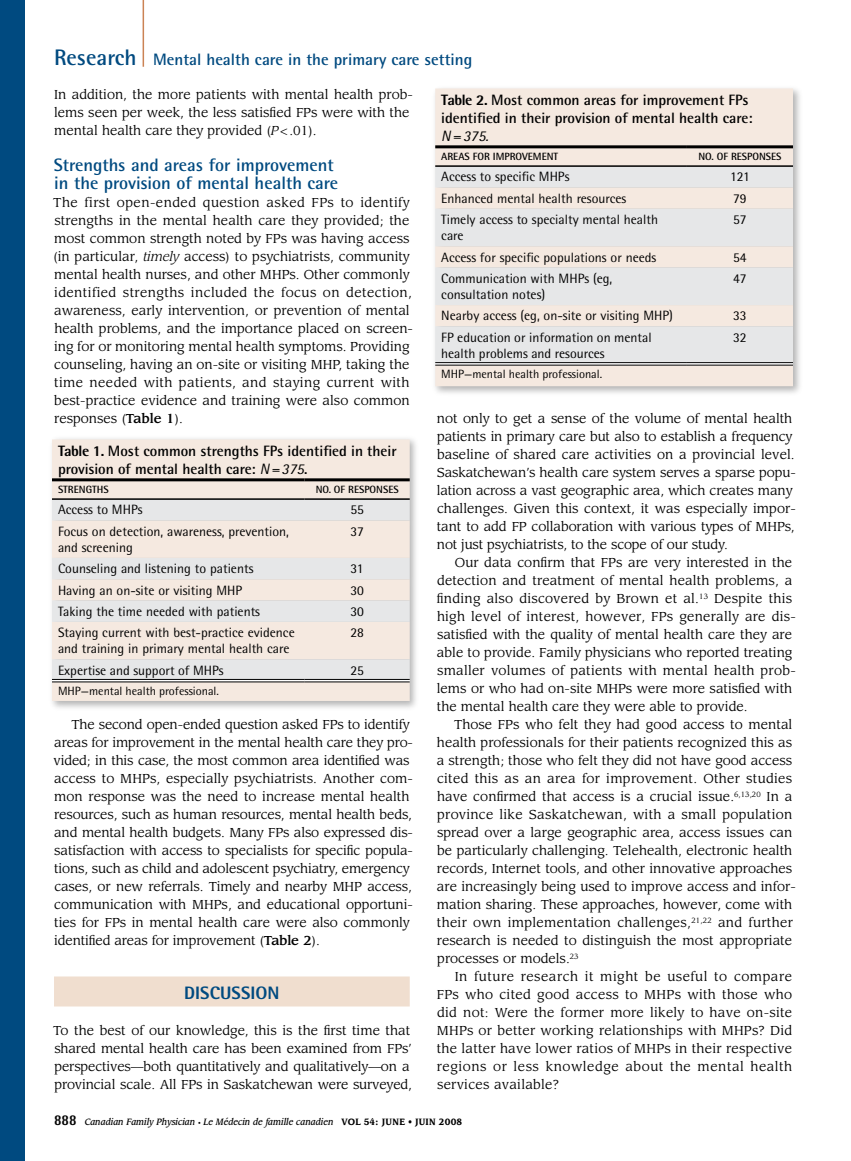
<style>
.page{position:relative;width:851px;height:1161px;background:#fff}
.page>*{position:absolute;margin:0;border:0;box-sizing:border-box;transform-origin:0 0}
.t1{font:700 18px/18px "Rotis Semi Sans Std";color:#004a80}
.t2{font:800 18px "Rotis Semi Sans Std";color:#004a80}
.t3{font:700 16.5px "Rotis Semi Sans Std";color:#004a80}
.t4{font:700 15px/18px "Rotis Semi Sans Std";color:#000}
.t5{font:italic 15px "Rotis Semi Sans Std";color:#000}
.t6{font:13.5px/16.2px "Rotis Semi Sans Std";color:#000}
.t7{font:12.75px/18px "Leawood Std";color:#000}
.t8{font:12px "Rotis Semi Sans Std";color:#000}
.t9{font:700 10.5px "Rotis Semi Sans Std";color:#000}
.t10{font:italic 500 9px "Leawood Std";color:#000;scale:.9 1}
.s1{font-size:22.5px}
.s2{font-style:italic}
.s3{font-weight:500}
.s4{font-weight:800}
.s5{font-weight:400;font-style:italic}
.s6{font-family:"Rotis Semi Sans Std";font-weight:800;font-style:normal;font-size:15px}
.s7{font-style:normal;font-size:6px}
.s8{font-weight:700;font-style:normal}
</style>
<div class="page">
<div style="left:0;top:0;width:24px;height:1161px;background:#004a80"></div>
<hr style="left:142px;top:0;width:2px;height:67px;background:#cb8354">
<div style="left:54px;top:976px;width:356px;height:30px;background:#f0decf"></div>
<div style="left:430px;top:84px;width:374px;height:313px;background:#000;opacity:.3"></div>
<div style="left:435px;top:88px;width:358px;height:298px;background:#f5e9e0"></div>
<svg style="left:435px;top:167px;width:358px;height:195px;fill:#e6e7e8"></svg>
<hr style="left:435px;top:362px;width:252px;height:3px;background:#fff">
<hr style="left:687px;top:362px;width:106px;height:3px;background:#fff">
<hr style="left:435px;top:145px;width:252px;height:3px;background:#000">
<hr style="left:687px;top:145px;width:106px;height:3px;background:#000">
<hr style="left:435px;top:165px;width:252px;height:2px;background:#000">
<hr style="left:687px;top:165px;width:106px;height:2px;background:#000">
<hr style="left:435px;top:362px;width:252px;height:1px;background:#000">
<hr style="left:435px;top:365px;width:252px;height:1px;background:#000">
<hr style="left:687px;top:362px;width:106px;height:1px;background:#000">
<hr style="left:687px;top:365px;width:106px;height:1px;background:#000">
<div style="left:47px;top:435px;width:374px;height:277px;background:#000;opacity:.3"></div>
<div style="left:52px;top:440px;width:358px;height:261px;background:#f5e9e0"></div>
<svg style="left:52px;top:500px;width:358px;height:179px;fill:#f5e9e0"></svg>
<hr style="left:52px;top:679px;width:252px;height:3px;background:#fff">
<hr style="left:304px;top:679px;width:106px;height:3px;background:#fff">
<hr style="left:52px;top:478px;width:252px;height:3px;background:#000">
<hr style="left:304px;top:478px;width:106px;height:3px;background:#000">
<hr style="left:52px;top:498px;width:252px;height:2px;background:#000">
<hr style="left:304px;top:498px;width:106px;height:2px;background:#000">
<hr style="left:52px;top:679px;width:252px;height:1px;background:#000">
<hr style="left:52px;top:682px;width:252px;height:1px;background:#000">
<hr style="left:304px;top:679px;width:105px;height:1px;background:#000">
<hr style="left:304px;top:682px;width:105px;height:1px;background:#000">
<p class="t3" style="left:54px;top:49px;width:420px"><span class="s1">Research</span> Mental health care in the primary care setting</p>
<p class="t7" style="left:54px;top:86px;width:360px">In addition, the more patients with mental health prob&shy;lems seen per week, the less satisfied FPs were with the mental health care they provided (<span class="s2">P</span>&lt;.01).</p>
<h1 class="t1" style="left:54px;top:156px;width:286px">Strengths and areas for improvement in the provision of mental health care</h1>
<p class="t7" style="left:53px;top:194px;width:361px">The first open-ended question asked FPs to identify strengths in the mental health care they provided; the most common strength noted by FPs was having access (in particular, <span class="s2">timely</span> access) to psychiatrists, community mental health nurses, and other MHPs. Other commonly identified strengths included the focus on detection, awareness, early intervention, or prevention of mental health problems, and the importance placed on screen&shy;ing for or monitoring mental health symptoms. Providing counseling, having an on-site or visiting MHP, taking the time needed with patients, and staying current with best-practice evidence and training were also common responses (<span class="s3">Table 1</span>).</p>
<p class="t4" style="left:441px;top:91px;width:313px"><span class="s4">TABLE 2.</span> Most common areas for improvement FPs identified in their provision of mental health care:</p>
<p class="t5" style="left:441px;top:127px;width:49px">N=375.</p>
<p class="t9" style="left:441px;top:150px;width:7px">areas</p>
<p class="t9" style="left:473px;top:150px;width:27px">for impr</p>
<p class="t9" style="left:515px;top:150px;width:44px">oveme nt</p>
<p class="t9" style="left:698px;top:150px;width:39px">No. of resp</p>
<p class="t9" style="left:752px;top:150px;width:20px">onses</p>
<p class="t6" style="left:441px;top:169px;width:130px">Access to specific MHPs</p>
<p class="t6" style="left:730px;top:169px;width:21px">121</p>
<p class="t6" style="left:441px;top:190px;width:186px">Enhanced mental health resources</p>
<p class="t6" style="left:733px;top:190px;width:15px">79</p>
<p class="t6" style="left:441px;top:211px;width:218px">Timely access to specialty mental health care</p>
<p class="t6" style="left:733px;top:211px;width:15px">57</p>
<p class="t6" style="left:441px;top:249px;width:217px">Access for specific populations or needs</p>
<p class="t6" style="left:733px;top:249px;width:15px">54</p>
<p class="t6" style="left:441px;top:270px;width:173px">Communication with MHPs (eg, consultation notes)</p>
<p class="t6" style="left:733px;top:270px;width:15px">47</p>
<p class="t6" style="left:441px;top:308px;width:233px">Nearby access (eg, on-site or visiting MHP)</p>
<p class="t6" style="left:733px;top:308px;width:15px">33</p>
<p class="t6" style="left:441px;top:329px;width:212px">FP education or information on mental health problems and resources</p>
<p class="t6" style="left:733px;top:329px;width:15px">32</p>
<p class="t8" style="left:441px;top:367px;width:162px">MHP—mental health professional.</p>
<p class="t7" style="left:437px;top:410px;width:360px">not only to get a sense of the volume of mental health patients in primary care but also to establish a frequency baseline of shared care activities on a provincial level.<br>Saskatchewan’s health care system serves a sparse popu&shy;lation across a vast geographic area, which creates many challenges. Given this context, it was especially impor&shy;tant to add FP collaboration with various types of MHPs, not just psychiatrists, to the scope of our study.</p>
<p class="t7" style="left:437px;top:554px;width:360px;text-indent:18px">Our data confirm that FPs are very interested in the detection and treatment of mental health problems, a finding also discovered by Brown et al.<sup>13</sup> Despite this high level of interest, however, FPs generally are dis&shy;satisfied with the quality of mental health care they are able to provide. Family physicians who reported treating smaller volumes of patients with mental health prob&shy;lems or who had on-site MHPs were more satisfied with the mental health care they were able to provide.</p>
<p class="t7" style="left:437px;top:716px;width:360px;text-indent:17px">Those FPs who felt they had good access to mental health professionals for their patients recognized this as a strength; those who felt they did not have good access cited this as an area for improvement. Other studies have confirmed that access is a crucial issue.<sup>6,13,20</sup> In a province like Saskatchewan, with a small population spread over a large geographic area, access issues can be particularly challenging. Telehealth, electronic health records, Internet tools, and other innovative approaches are increasingly being used to improve access and infor&shy;mation sharing. These approaches, however, come with their own implementation challenges,<sup>21,22</sup> and further research is needed to distinguish the most appropriate processes or models.<sup>23</sup></p>
<p class="t7" style="left:436px;top:968px;width:357px;text-align:justify;text-indent:18px">In future research it might be useful to compare FPs who cited good access to MHPs with those who did not: Were the former more likely to have on-site MHPs or better working relationships with MHPs? Did the latter have lower ratios of MHPs in their respective regions or less knowledge about the mental health services available?</p>
<p class="t4" style="left:58px;top:442px;width:340px"><span class="s4">TABLE 1.</span> Most common strengths FPs identified in their provision of mental health care: <span class="s5">N=375</span>.</p>
<p class="t9" style="left:58px;top:483px;width:46px">stre ngths</p>
<p class="t9" style="left:316px;top:483px;width:39px">No. of resp</p>
<p class="t9" style="left:369px;top:483px;width:20px">onses</p>
<p class="t6" style="left:58px;top:502px;width:86px">Access to MHPs</p>
<p class="t6" style="left:350px;top:502px;width:15px">55</p>
<p class="t6" style="left:58px;top:523px;width:232px">Focus on detection, awareness, prevention, and screening</p>
<p class="t6" style="left:350px;top:523px;width:15px">37</p>
<p class="t6" style="left:58px;top:560px;width:197px">Counseling and listening to patients</p>
<p class="t6" style="left:350px;top:560px;width:15px">31</p>
<p class="t6" style="left:58px;top:582px;width:186px">Having an on-site or visiting MHP</p>
<p class="t6" style="left:350px;top:582px;width:15px">30</p>
<p class="t6" style="left:58px;top:603px;width:203px">Taking the time needed with patients</p>
<p class="t6" style="left:350px;top:603px;width:15px">30</p>
<p class="t6" style="left:58px;top:624px;width:238px">Staying current with best-practice evidence and training in primary mental health care</p>
<p class="t6" style="left:350px;top:624px;width:15px">28</p>
<p class="t6" style="left:58px;top:662px;width:167px">Expertise and support of MHPs</p>
<p class="t6" style="left:350px;top:662px;width:15px">25</p>
<p class="t8" style="left:58px;top:684px;width:162px">MHP—mental health professional.</p>
<p class="t7" style="left:54px;top:716px;width:361px;text-indent:18px">The second open-ended question asked FPs to identify areas for improvement in the mental health care they pro&shy;vided; in this case, the most common area identified was access to MHPs, especially psychiatrists. Another com&shy;mon response was the need to increase mental health resources, such as human resources, mental health beds, and mental health budgets. Many FPs also expressed dis&shy;satisfaction with access to specialists for specific popula&shy;tions, such as child and adolescent psychiatry, emergency cases, or new referrals. Timely and nearby MHP access, communication with MHPs, and educational opportuni&shy;ties for FPs in mental health care were also commonly identified areas for improvement (<span class="s3">Table 2</span>).</p>
<h1 class="t2" style="left:184px;top:981px;width:22px">DISCUSSION</h1>
<p class="t7" style="left:53px;top:1022px;width:360px">To the best of our knowledge, this is the first time that shared mental health care has been examined from FPs’ perspectives—both quantitatively and qualitatively—on a provincial scale. All FPs in Saskatchewan were surveyed,</p>
<p class="t10" style="left:54px;top:1116px;width:455px"><span class="s6">888</span> Canadian Family Physician <span class="s7">•</span> Le Médecin de famille canadien <span class="s8">VOL 54: JUNE • JUIN 2008</span></p>
</div>
